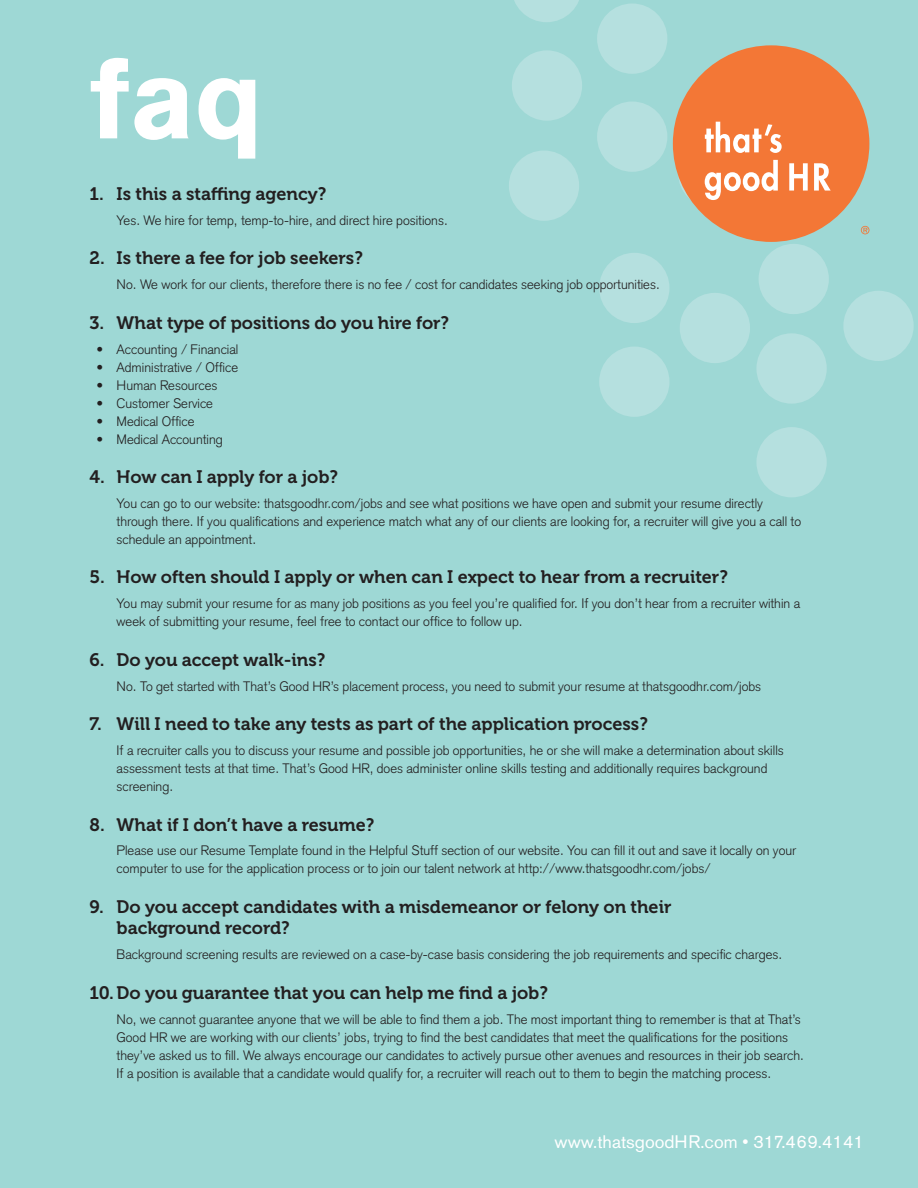
<style>
.page{position:relative;width:918px;height:1188px;background:#9ed8d5}
.page>*{position:absolute;margin:0;border:0;box-sizing:border-box;transform-origin:0 0}
.t1{font:700 112.5px "Akzidenz Grotesk BE";color:#fff}
.t2{font:18px/21.6px "Museo 700";color:#231f20}
.t3{font:18px "Akzidenz Grotesk BE";color:#fff}
.t4{font:300 13.5px/18px "Akzidenz Grotesk";color:#231f20}
</style>
<div class="page">
<svg style="left:514px;top:0;width:65px;height:22px"></svg>
<div style="left:512px;top:50px;width:70px;height:71px;background:#b5e0df;border-radius:50%"></div>
<div style="left:509px;top:151px;width:70px;height:70px;background:#b5e0df;border-radius:50%"></div>
<div style="left:597px;top:102px;width:70px;height:70px;background:#b5e0df;border-radius:50%"></div>
<div style="left:597px;top:3px;width:70px;height:71px;background:#b5e0df;border-radius:50%"></div>
<div style="left:843px;top:291px;width:71px;height:70px;background:#b5e0df;border-radius:50%"></div>
<div style="left:599px;top:347px;width:71px;height:70px;background:#b5e0df;border-radius:50%"></div>
<div style="left:599px;top:253px;width:71px;height:70px;background:#b5e0df;border-radius:50%"></div>
<div style="left:756px;top:333px;width:71px;height:71px;background:#b5e0df;border-radius:50%"></div>
<div style="left:680px;top:293px;width:70px;height:70px;background:#b5e0df;border-radius:50%"></div>
<div style="left:759px;top:244px;width:70px;height:70px;background:#b5e0df;border-radius:50%"></div>
<div style="left:756px;top:427px;width:71px;height:70px;background:#b5e0df;border-radius:50%"></div>
<div style="left:673px;top:45px;width:196px;height:197px;background:#f37736;border-radius:50%"></div>
<svg style="left:705px;top:122px;width:77px;height:31px"></svg>
<svg style="left:705px;top:160px;width:73px;height:40px"></svg>
<svg style="left:789px;top:163px;width:19px;height:28px"></svg>
<svg style="left:814px;top:163px;width:17px;height:28px"></svg>
<svg style="left:861px;top:226px;width:8px;height:8px"></svg>
<p class="t1" style="left:90px;top:34px;width:175px">faq</p>
<p class="t2" style="left:90px;top:183px;width:238px">1. Is this a staffing agency?</p>
<p class="t4" style="left:117px;top:211px;width:333px">Yes. We hire for temp, temp-to-hire, and direct hire positions.</p>
<p class="t2" style="left:90px;top:248px;width:275px">2. Is there a fee for job seekers?</p>
<p class="t4" style="left:117px;top:276px;width:545px">No. We work for our clients, therefore there is no fee / cost for candidates seeking job opportunities.</p>
<p class="t2" style="left:90px;top:312px;width:361px">3. What type of positions do you hire for?</p>
<p class="t4" style="left:96px;top:340px;width:144px">• Accounting / Financial</p>
<p class="t4" style="left:96px;top:358px;width:143px">• Administrative / Office</p>
<p class="t4" style="left:96px;top:376px;width:123px">• Human Resources</p>
<p class="t4" style="left:96px;top:394px;width:118px">• Customer Service</p>
<p class="t4" style="left:96px;top:412px;width:100px">• Medical Office</p>
<p class="t4" style="left:96px;top:430px;width:128px">• Medical Accounting</p>
<p class="t2" style="left:90px;top:466px;width:250px">4. How can I apply for a job?</p>
<p class="t4" style="left:117px;top:494px;width:686px">You can go to our website: thatsgoodhr.com/jobs and see what positions we have open and submit your resume directly through there. If you qualifications and experience match what any of our clients are looking for, a recruiter will give you a call to schedule an appointment.</p>
<p class="t2" style="left:90px;top:567px;width:640px">5. How often should I apply or when can I expect to hear from a recruiter?</p>
<p class="t4" style="left:117px;top:595px;width:685px">You may submit your resume for as many job positions as you feel you’re qualified for. If you don’t hear from a recruiter within a week of submitting your resume, feel free to contact our office to follow up.</p>
<p class="t2" style="left:90px;top:649px;width:237px">6. Do you accept walk-ins?</p>
<p class="t4" style="left:117px;top:677px;width:646px">No. To get started with That’s Good HR’s placement process, you need to submit your resume at thatsgoodhr.com/jobs</p>
<p class="t2" style="left:90px;top:713px;width:560px">7. Will I need to take any tests as part of the application process?</p>
<p class="t4" style="left:117px;top:741px;width:669px">If a recruiter calls you to discuss your resume and possible job opportunities, he or she will make a determination about skills assessment tests at that time. That’s Good HR, does administer online skills testing and additionally requires background screening.</p>
<p class="t2" style="left:90px;top:814px;width:286px">8. What if I don’t have a resume?</p>
<p class="t4" style="left:117px;top:842px;width:681px">Please use our Resume Template found in the Helpful Stuff section of our website. You can fill it out and save it locally on your computer to use for the application process or to join our talent network at http://www.thatsgoodhr.com/jobs/</p>
<p class="t2" style="left:117px;top:896px;width:556px;text-indent:-27px">9. Do you accept candidates with a misdemeanor or felony on their background record?</p>
<p class="t4" style="left:117px;top:946px;width:667px">Background screening results are reviewed on a case-by-case basis considering the job requirements and specific charges.</p>
<p class="t2" style="left:90px;top:982px;width:460px">10. Do you guarantee that you can help me find a job?</p>
<p class="t4" style="left:117px;top:1010px;width:689px">No, we cannot guarantee anyone that we will be able to find them a job. The most important thing to remember is that at That’s Good HR we are working with our clients’ jobs, trying to find the best candidates that meet the qualifications for the positions they’ve asked us to fill. We always encourage our candidates to actively pursue other avenues and resources in their job search.<br>If a position is available that a candidate would qualify for, a recruiter will reach out to them to begin the matching process.</p>
<p class="t3" style="left:555px;top:1131px;width:311px">www.thatsgoodHR.com • 317.469.4141</p>
</div>
